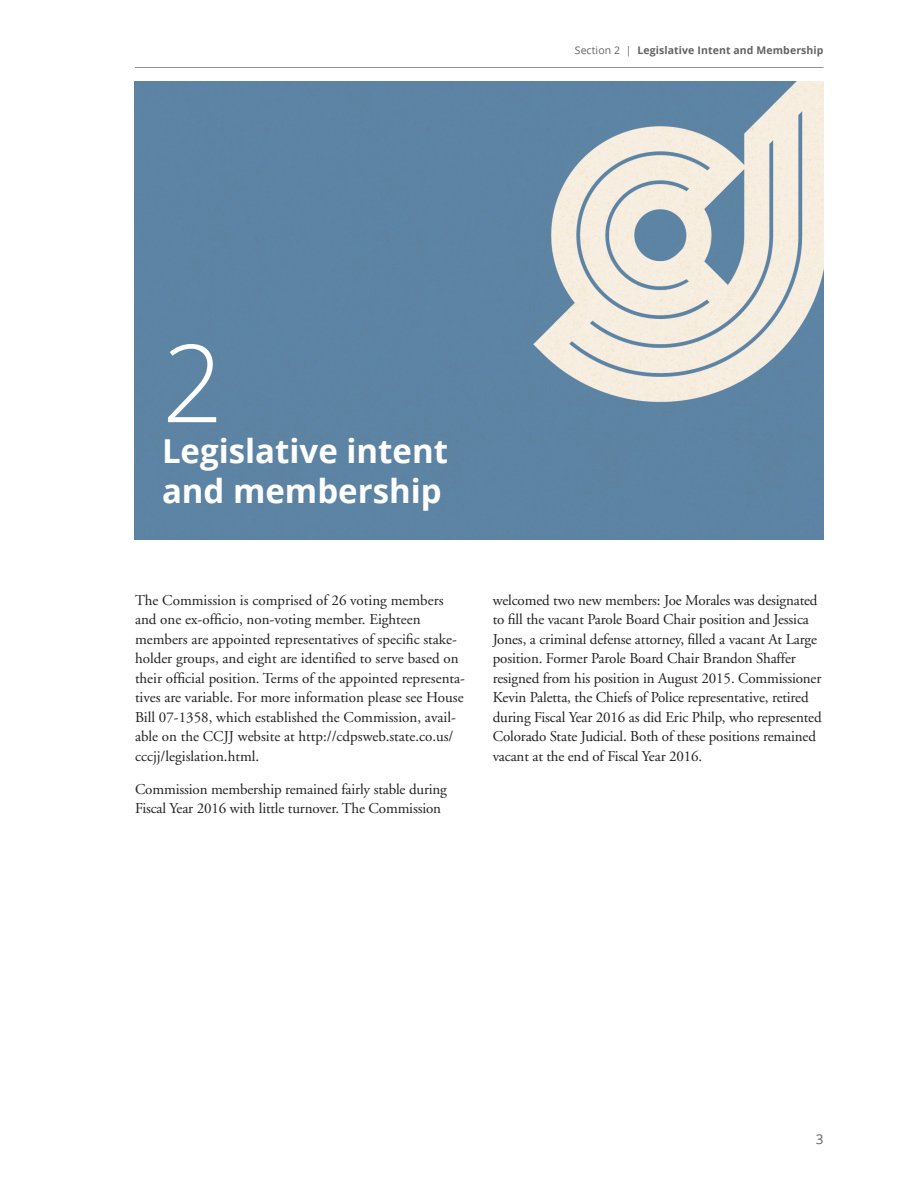
<style>
.page{position:relative;width:918px;height:1188px;background:#fff}
.page>*{position:absolute;margin:0;border:0;box-sizing:border-box;transform-origin:0 0}
.Z_BOX_TITLE{font:300 108px "Open Sans";color:#fff}
.Z_TITLE_1{font:700 33px/39.6px "Open Sans";color:#fff}
.Z_BODY{font:15px/19.5px "Adobe Garamond";letter-spacing:-.01em;color:#231f20}
.t1{font:13.5px "Open Sans";color:#636366}
.t2{font:700 10.5px "Open Sans";letter-spacing:.01em;color:#636366}
.s1{font-weight:400}
</style>
<div class="page">
<hr style="left:135px;top:67px;width:689px;height:1px;background:#939598">
<img style="left:134px;top:81px;width:690px;height:459px">
<p class="t2" style="left:575px;top:43px;width:250px"><span class="s1">Section 2 |</span> Legislative Intent and Membership</p>
<p class="Z_BOX_TITLE" style="left:162px;top:309px;width:63px">2</p>
<p class="Z_TITLE_1" style="left:162px;top:431px;width:288px">Legislative intent and membership</p>
<p class="Z_BODY" style="left:135px;top:591px;width:332px">The Commission is comprised of 26 voting members and one ex-officio, non-voting member. Eighteen members are appointed representatives of specific stake&shy;holder groups, and eight are identified to serve based on their official position. Terms of the appointed representa&shy;tives are variable. For more information please see House Bill 07-1358, which established the Commission, avail&shy;able on the CCJJ website at http://cdpsweb.state.co.us/ cccjj/legislation.html.</p>
<p class="Z_BODY" style="left:135px;top:780px;width:313px">Commission membership remained fairly stable during<br>Fiscal Year 2016 with little turnover. The Commission</p>
<p class="Z_BODY" style="left:493px;top:591px;width:330px">welcomed two new members: Joe Morales was designated to fill the vacant Parole Board Chair position and Jessica Jones, a criminal defense attorney, filled a vacant At Large position. Former Parole Board Chair Brandon Shaffer resigned from his position in August 2015. Commissioner Kevin Paletta, the Chiefs of Police representative, retired during Fiscal Year 2016 as did Eric Philp, who represented Colorado State Judicial. Both of these positions remained vacant at the end of Fiscal Year 2016.</p>
<p class="t1" style="left:816px;top:1130px;width:9px">3</p>
</div>
